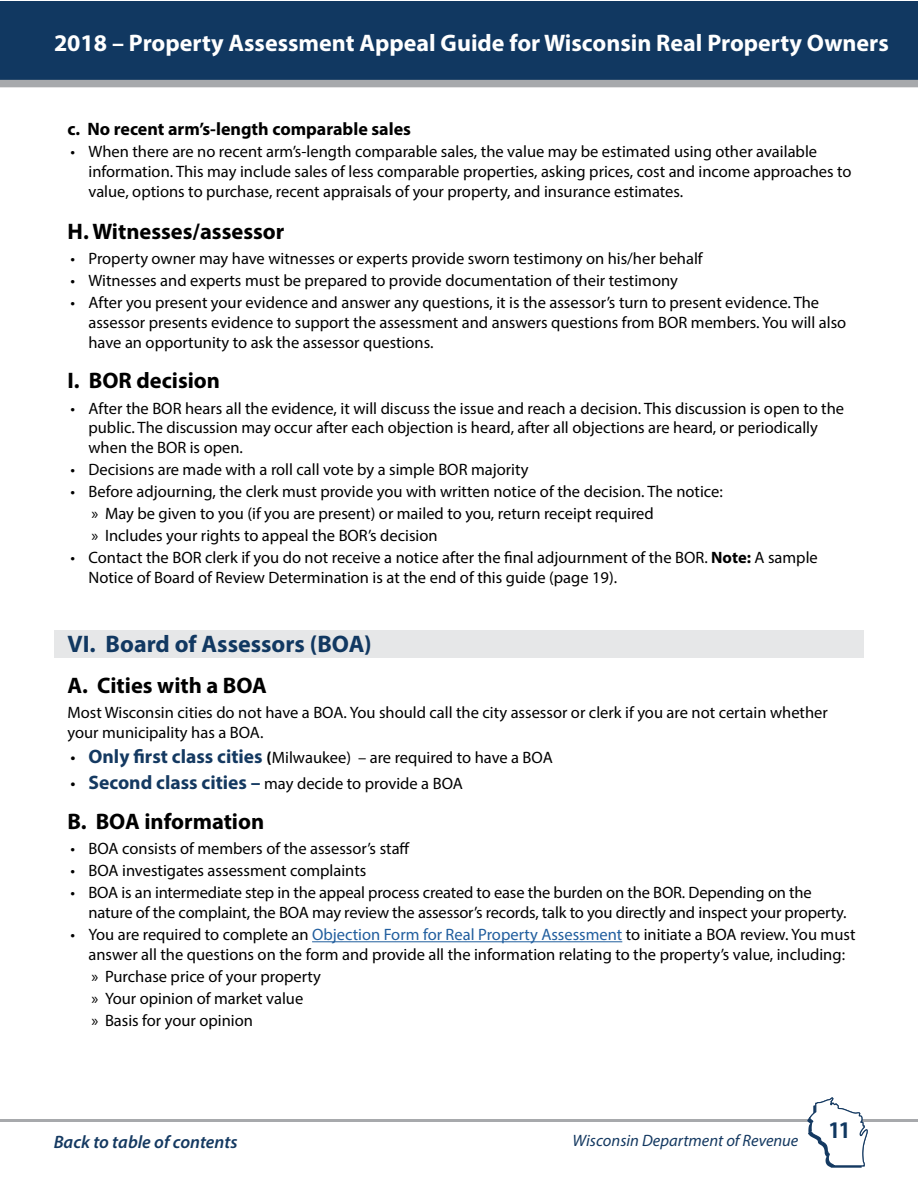
<style>
.page{position:relative;width:918px;height:1188px;background:#fff}
.page>*{position:absolute;margin:0;border:0;box-sizing:border-box;transform-origin:0 0}
.t1{font:700 24px "Myriad Pro";color:#fff}
.t2{font:700 24px "Myriad Pro";color:#113861}
.t3{font:700 condensed 24px "Myriad Pro";color:#113861}
.t4{font:700 22.5px "Myriad Pro";color:#000}
.t5{font:700 18px "Myriad Pro";color:#000}
.t6{font:italic 600 18px "Myriad Pro";color:#143961}
.t7{font:16.5px/19.8px "Myriad Pro";color:#000}
.t8{font:italic 16.5px "Myriad Pro";color:#143961}
.s1{font-weight:700}
.s2{font-size:18px}
.s3{font-weight:700;font-size:19.5px;color:#143961}
.s4{color:#215e9e}
</style>
<div class="page">
<div style="left:1px;top:1px;width:917px;height:86px;background:#113861"></div>
<div style="left:0;top:80px;width:918px;height:7px;background:#a7a9ac"></div>
<hr style="left:0;top:1119px;width:918px;height:3px;background:#a7a9ac">
<svg style="left:807px;top:1097px;width:61px;height:71px"></svg>
<div style="left:54px;top:630px;width:809px;height:28px;background:#e6e7e8"></div>
<hr style="left:312px;top:941px;width:310px;height:1px;background:#215e9e">
<h1 class="t1" style="left:54px;top:28px;width:836px">2018 – Property Assessment Appeal Guide for Wisconsin Real Property Owners</h1>
<p class="t5" style="left:68px;top:117px;width:345px">c. No recent arm’s-length comparable sales</p>
<p class="t7" style="left:89px;top:141px;width:765px;text-indent:-18px">• When there are no recent arm’s-length comparable sales, the value may be estimated using other available information. This may include sales of less comparable properties, asking prices, cost and income approaches to value, options to purchase, recent appraisals of your property, and insurance estimates.</p>
<h2 class="t4" style="left:68px;top:217px;width:218px">H. Witnesses/assessor</h2>
<p class="t7" style="left:70px;top:249px;width:634px">• Property owner may have witnesses or experts provide sworn testimony on his/her behalf</p>
<p class="t7" style="left:70px;top:271px;width:609px">• Witnesses and experts must be prepared to provide documentation of their testimony</p>
<p class="t7" style="left:89px;top:293px;width:759px;text-indent:-18px">• After you present your evidence and answer any questions, it is the assessor’s turn to present evidence. The assessor presents evidence to support the assessment and answers questions from BOR members. You will also have an opportunity to ask the assessor questions.</p>
<h2 class="t4" style="left:68px;top:366px;width:154px">I. BOR decision</h2>
<p class="t7" style="left:89px;top:398px;width:757px;text-indent:-18px">• After the BOR hears all the evidence, it will discuss the issue and reach a decision. This discussion is open to the public. The discussion may occur after each objection is heard, after all objections are heard, or periodically when the BOR is open.</p>
<p class="t7" style="left:70px;top:460px;width:460px">• Decisions are made with a roll call vote by a simple BOR majority</p>
<p class="t7" style="left:92px;top:480px;width:633px;line-height:21.9px;text-indent:-21px">• Before adjourning, the clerk must provide you with written notice of the decision. The notice: » May be given to you (if you are present) or mailed to you, return receipt required<br>» Includes your rights to appeal the BOR’s decision</p>
<p class="t7" style="left:89px;top:547px;width:731px;text-indent:-18px">• Contact the BOR clerk if you do not receive a notice after the final adjournment of the BOR. <span class="s1">Note:</span> A sample<br>Notice of Board of Review Determination is at the end of this guide (page 19).</p>
<h1 class="t2" style="left:68px;top:628px;width:306px">VI. Board of Assessors (BOA)</h1>
<h2 class="t4" style="left:68px;top:670px;width:201px">A. Cities with a BOA</h2>
<p class="t7" style="left:68px;top:702px;width:762px">Most Wisconsin cities do not have a BOA. You should call the city assessor or clerk if you are not certain whether your municipality has a BOA.</p>
<p class="t7" style="left:70px;top:748px;width:484px"><span class="s2">•</span> <span class="s3">Only first class cities</span> <span class="s1">(</span>Milwaukee) – are required to have a BOA</p>
<p class="t7" style="left:70px;top:773px;width:394px"><span class="s2">•</span> <span class="s3">Second class cities –</span> may decide to provide a BOA</p>
<h2 class="t4" style="left:68px;top:807px;width:198px">B. BOA information</h2>
<p class="t7" style="left:70px;top:839px;width:341px">• BOA consists of members of the assessor’s staff</p>
<p class="t7" style="left:70px;top:861px;width:297px">• BOA investigates assessment complaints</p>
<p class="t7" style="left:89px;top:883px;width:760px;text-indent:-18px">• BOA is an intermediate step in the appeal process created to ease the burden on the BOR. Depending on the nature of the complaint, the BOA may review the assessor’s records, talk to you directly and inspect your property.</p>
<p class="t7" style="left:70px;top:924px;width:786px;text-align:center">• You are required to complete an <span class="s4">Objection Form for Real Property Assessment</span> to initiate a BOA review. You must answer all the questions on the form and provide all the information relating to the property’s value, including:</p>
<p class="t7" style="left:92px;top:965px;width:231px;line-height:21.9px">» Purchase price of your property » Your opinion of market value<br>» Basis for your opinion</p>
<p class="t6" style="left:54px;top:1130px;width:185px">Back to table of contents</p>
<p class="t8" style="left:573px;top:1130px;width:227px">Wisconsin Department of Revenue</p>
<h1 class="t3" style="left:829px;top:1115px;width:22px">11</h1>
</div>
